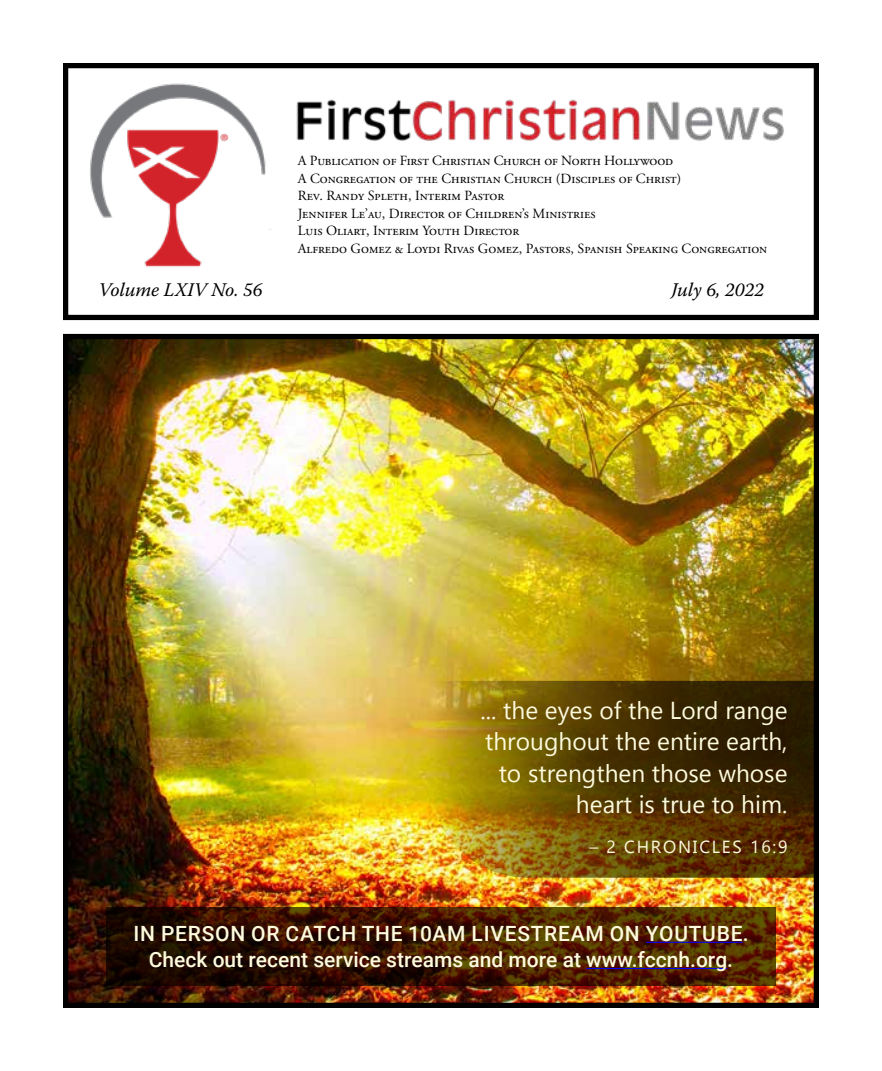
<style>
.page{position:relative;width:882px;height:1071px;background:#fff}
.page>*{position:absolute;margin:0;border:0;box-sizing:border-box;transform-origin:0 0}
.t1{font:24.5px/31.5px "Gadugi";color:#fdfadd;text-align:right}
.t2{font:500 21px/26.2px "Roboto";color:#fdfadd;text-align:center}
.t3{font:italic 19.25px "Warnock Pro";color:#000}
.t4{font:17.5px "Gadugi";letter-spacing:.1em;color:#fdfadd}
.t5{font:14px/17.5px "Adobe Garamond Pro";color:#000}
</style>
<div class="page">
<img style="left:69px;top:340px;width:744px;height:662px">
<div style="left:63px;top:334px;width:756px;height:674px;border:5px solid #000"></div>
<div style="left:63px;top:63px;width:756px;height:257px;border:5px solid #000"></div>
<img style="left:90px;top:83px;width:176px;height:135px">
<img style="left:121px;top:124px;width:113px;height:143px">
<img style="left:296px;top:99px;width:488px;height:42px">
<svg style="left:106px;top:907px;width:670px;height:79px;background:#3d1a00"></svg>
<img style="left:430px;top:681px;width:386px;height:197px">
<hr style="left:646px;top:942px;width:97px;height:1px;background:#00f">
<hr style="left:586px;top:968px;width:141px;height:1px;background:#00f">
<p class="t5" style="left:298px;top:152px;width:471px">A Publication of First Christian Church of North Hollywood<br>A Congregation of the Christian Church (Disciples of Christ)<br>Rev. Randy Spleth, Interim Pastor<br>Jennifer Le’au, Director of Children’s Ministries<br>Luis Oliart, Interim Youth Director<br>Alfredo Gomez &amp; Loydi Rivas Gomez, Pastors, Spanish Speaking Congregation</p>
<h3 class="t3" style="left:98px;top:278px;width:166px">Volume LXIV No. 56</h3>
<h3 class="t3" style="left:672px;top:278px;width:94px">July 6, 2022</h3>
<h1 class="t1" style="left:481px;top:694px;width:309px">... the eyes of the Lord range throughout the entire earth, to strengthen those whose heart is true to him.</h1>
<p class="t4" style="left:589px;top:837px;width:200px">– 2 CHRONICLES 16:9</p>
<h2 class="t2" style="left:134px;top:919px;width:617px">IN PERSON OR CATCH THE 10AM LIVESTREAM ON YOUTUBE.<br>Check out recent service streams and more at www.fccnh.org.</h2>
</div>
